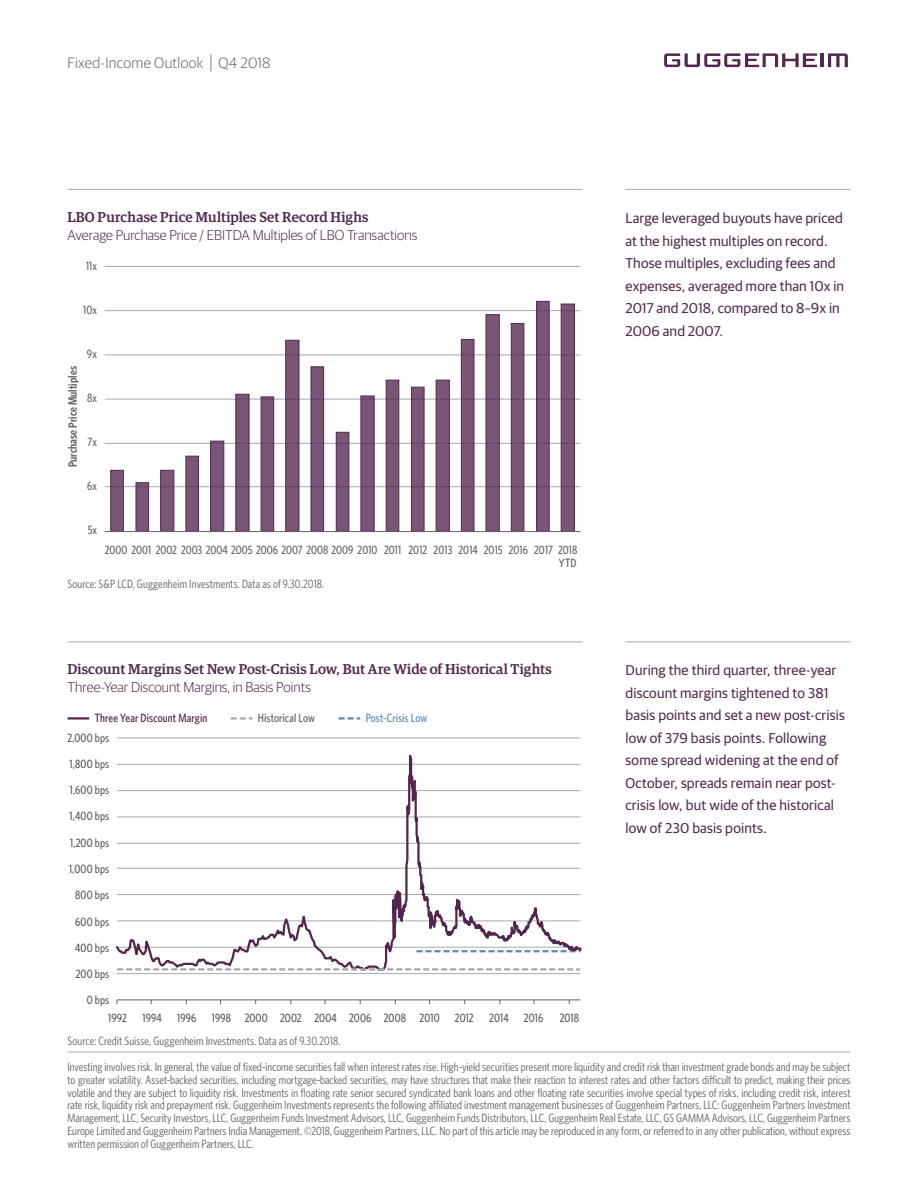
<style>
.page{position:relative;width:918px;height:1188px;background:#fff}
.page>*{position:absolute;margin:0;border:0;box-sizing:border-box;transform-origin:0 0}
.t1{font:300 15px "Guardian Sans";letter-spacing:.015em;color:#636366}
.Chart_Copy_Sans_R_9{font:14.25px/22.5px "Guardian Sans";letter-spacing:.01em;color:#52284f}
.Chart_Title_Egyp_M_9{font:500 14.25px "Guardian Egyp";letter-spacing:.01em;color:#52284f}
.Chart_Subtitle_Sans{font:300 14.25px "Guardian Sans";color:#52284f}
.Source_Text_WBook_8{font:12px/12.8px "Whitney Condensed";letter-spacing:.01em;color:#636366;text-align:justify}
.t2{font:500 12px "Whitney Condensed";letter-spacing:.01em;color:#595959}
.t3{font:500 12px/12.8px "Whitney Condensed";letter-spacing:.005em;color:#636366;text-align:right}
.t4{font:500 12px "Whitney Condensed";letter-spacing:.01em;color:#53264e}
.t5{font:600 12px "Whitney Condensed";color:#636366}
.t6{font:500 12px "Whitney Condensed";letter-spacing:.005em;color:#5c89b4}
.s1{font-size:19.8px}
.s2{color:#636366}
.s3{color:#595959}
</style>
<div class="page">
<hr style="left:68px;top:1052px;width:782px;height:1px;background:#a8a9ad">
<hr style="left:68px;top:189px;width:514px;height:1px;background:#a8a9ad">
<hr style="left:626px;top:189px;width:225px;height:1px;background:#a8a9ad">
<svg style="left:664px;top:53px;width:153px;height:14px"></svg>
<hr style="left:821px;top:53px;width:3px;height:14px;background:#52264e">
<svg style="left:828px;top:53px;width:20px;height:14px"></svg>
<hr style="left:626px;top:642px;width:225px;height:1px;background:#a8a9ad">
<hr style="left:68px;top:642px;width:514px;height:1px;background:#a8a9ad">
<hr style="left:105px;top:266px;width:475px;height:1px;background:#a8a9ad">
<hr style="left:105px;top:310px;width:475px;height:1px;background:#a8a9ad">
<hr style="left:105px;top:355px;width:475px;height:1px;background:#a8a9ad">
<hr style="left:105px;top:399px;width:475px;height:1px;background:#a8a9ad">
<hr style="left:105px;top:443px;width:475px;height:1px;background:#a8a9ad">
<hr style="left:105px;top:486px;width:475px;height:1px;background:#a8a9ad">
<svg style="left:110px;top:301px;width:465px;height:230px"></svg>
<hr style="left:105px;top:531px;width:475px;height:1px;background:#636366">
<hr style="left:68px;top:717px;width:21px;height:3px;background:#53264e">
<svg style="left:231px;top:717px;width:21px;height:1px"></svg>
<svg style="left:339px;top:717px;width:21px;height:1px"></svg>
<svg style="left:115px;top:718px;width:467px;height:287px"></svg>
<svg style="left:117px;top:968px;width:463px;height:3px"></svg>
<p class="t1" style="left:68px;top:52px;width:205px">Fixed-Income Outlook <span class="s1">|</span> Q4 2018</p>
<p class="Chart_Title_Egyp_M_9" style="left:68px;top:207px;width:302px">LBO Purchase Price Multiples Set Record Highs</p>
<p class="Chart_Subtitle_Sans" style="left:68px;top:225px;width:351px">Average Purchase Price / EBITDA Multiples of LBO Transactions</p>
<p class="t3" style="left:86px;top:259px;width:12px">11x</p>
<p class="t3" style="left:83px;top:303px;width:15px">10x</p>
<p class="t5" style="left:65px;top:467px;width:103px;rotate:-90deg">Purchase Price Multiples</p>
<p class="t3" style="left:87px;top:347px;width:11px">9x</p>
<p class="t3" style="left:87px;top:391px;width:11px">8x</p>
<p class="t3" style="left:88px;top:435px;width:11px">7x</p>
<p class="t3" style="left:87px;top:479px;width:11px">6x</p>
<p class="t3" style="left:88px;top:523px;width:11px">5x</p>
<p class="t3" style="left:105px;top:543px;width:474px">2000 2001 2002 2003 2004 2005 2006 2007 2008 2009 2010 2011 2012 2013 2014 2015 2016 2017 2018<br>YTD</p>
<p class="Source_Text_WBook_8" style="left:68px;top:578px;width:258px">Source: S&amp;P LCD, Guggenheim Investments. Data as of 9.30.2018.</p>
<p class="Chart_Title_Egyp_M_9" style="left:68px;top:659px;width:486px">Discount Margins Set New Post-Crisis Low, But Are Wide of Historical Tights</p>
<p class="Chart_Subtitle_Sans" style="left:68px;top:677px;width:245px">Three-Year Discount Margins, in Basis Points</p>
<p class="t4" style="left:95px;top:711px;width:114px">Three Year Discount Margin</p>
<p class="t3" style="left:258px;top:711px;width:58px">Historical Low</p>
<p class="t6" style="left:366px;top:711px;width:63px">Post-Crisis Low</p>
<p class="t2" style="left:67px;top:730px;width:44px">2,000 <span class="s2">bps</span></p>
<p class="t2" style="left:70px;top:756px;width:41px">1,800 <span class="s2">bps</span></p>
<p class="t2" style="left:70px;top:783px;width:41px">1,600 <span class="s2">bps</span></p>
<p class="t2" style="left:69px;top:809px;width:41px">1,400 <span class="s2">bps</span></p>
<p class="t2" style="left:70px;top:835px;width:41px">1,200 <span class="s2">bps</span></p>
<p class="t2" style="left:69px;top:862px;width:42px">1,000 <span class="s2">bps</span></p>
<p class="t2" style="left:75px;top:888px;width:36px">800 <span class="s2">bps</span></p>
<p class="t2" style="left:75px;top:914px;width:36px">600 <span class="s2">bps</span></p>
<p class="t2" style="left:75px;top:940px;width:36px">400 <span class="s2">bps</span></p>
<p class="t3" style="left:76px;top:961px;width:35px;line-height:25.7px"><span class="s3">200</span> bps<br><span class="s3">0</span> bps</p>
<p class="t2" style="left:108px;top:1010px;width:20px">1992</p>
<p class="t2" style="left:143px;top:1010px;width:21px">1994</p>
<p class="t2" style="left:177px;top:1010px;width:21px">1996</p>
<p class="t2" style="left:212px;top:1010px;width:229px">1998 2000 2002 2004 2006 2008 2010</p>
<p class="t2" style="left:455px;top:1010px;width:20px">2012</p>
<p class="t2" style="left:489px;top:1010px;width:21px">2014</p>
<p class="t2" style="left:524px;top:1010px;width:21px">2016</p>
<p class="t2" style="left:560px;top:1010px;width:21px">2018</p>
<p class="Source_Text_WBook_8" style="left:68px;top:1034px;width:275px">Source: Credit Suisse, Guggenheim Investments. Data as of 9.30.2018.</p>
<p class="Chart_Copy_Sans_R_9" style="left:626px;top:206px;width:220px">Large leveraged buyouts have priced at the highest multiples on record.<br>Those multiples, excluding fees and expenses, averaged more than 10x in<br>2017 and 2018, compared to 8–9x in<br>2006 and 2007.</p>
<p class="Chart_Copy_Sans_R_9" style="left:626px;top:658px;width:221px">During the third quarter, three-year discount margins tightened to 381 basis points and set a new post-crisis low of 379 basis points. Following some spread widening at the end of October, spreads remain near post&shy;crisis low, but wide of the historical low of 230 basis points.</p>
<p class="Source_Text_WBook_8" style="left:68px;top:1060px;width:785px">Investing involves risk. In general, the value of fixed-income securities fall when interest rates rise. High-yield securities present more liquidity and credit risk than investment grade bonds and may be subject to greater volatility. Asset-backed securities, including mortgage-backed securities, may have structures that make their reaction to interest rates and other factors difficult to predict, making their prices volatile and they are subject to liquidity risk. Investments in floating rate senior secured syndicated bank loans and other floating rate securities involve special types of risks, including credit risk, interest rate risk, liquidity risk and prepayment risk. Guggenheim Investments represents the following affiliated investment management businesses of Guggenheim Partners, LLC: Guggenheim Partners Investment Management, LLC, Security Investors, LLC, Guggenheim Funds Investment Advisors, LLC, Guggenheim Funds Distributors, LLC, Guggenheim Real Estate, LLC, GS GAMMA Advisors, LLC, Guggenheim Partners Europe Limited and Guggenheim Partners India Management. ©2018, Guggenheim Partners, LLC. No part of this article may be reproduced in any form, or referred to in any other publication, without express written permission of Guggenheim Partners, LLC.</p>
</div>
